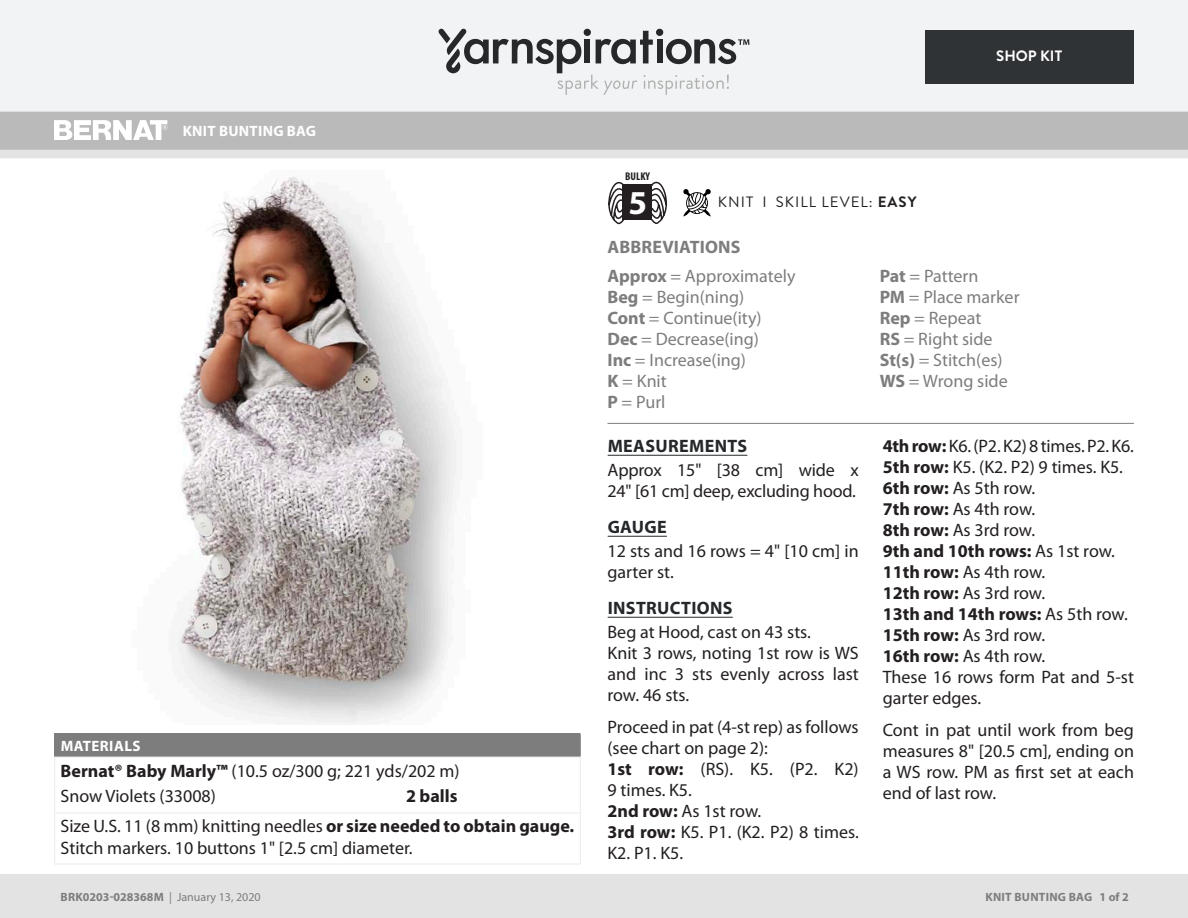
<style>
.page{position:relative;width:1188px;height:918px;background:#fff}
.page>*{position:absolute;margin:0;border:0;box-sizing:border-box;transform-origin:0 0}
.t1{font:700 33.6px "Myriad Pro";color:#fff}
.Body_-__With_auto_st{font:18px/21px "Myriad Pro";color:#231f20}
.Abbreviations_-_With{font:18px "Myriad Pro";color:#7d7d7d}
.Materials_-_Needle{font:18px/21px "Myriad Pro";color:#231f20}
.Body_-__With_auto_st-2{font:700 18px "Myriad Pro";color:#231f20}
.Body_-_Without_auto{font:18px/21px "Myriad Pro";color:#231f20}
.Materials_-_Brand{font:18px "Myriad Pro";color:#231f20}
.Body_-_HEADERS_-_Und{font:700 18px "Myriad Pro";letter-spacing:.02em;color:#24282a}
.Material_-__Colors_i{font:18px "Myriad Pro";color:#231f20}
.Abbreviations_-__Hea{font:700 18px "Myriad Pro";letter-spacing:.01em;color:#7d7d7d}
.Material_-__Colors_i-2{font:700 18px "Myriad Pro";color:#231f20}
.Type_of_pattern___Sk{font:15px "Brandon Grotesque";letter-spacing:.07em;color:#231f20}
.Header_-_Name___Type{font:700 15px "Myriad Pro";letter-spacing:.02em;color:#fff}
.Materials_-__Header{font:700 15px "Myriad Pro";letter-spacing:.03em;color:#fff}
.Body_-__Color_coded{font:700 15px "Brandon Grotesque";color:#fff}
.Footer_-_Sku___Date{font:700 12px "Myriad Pro";letter-spacing:.015em;color:#7d7d7d}
.t2{font:700 condensed 11.25px "Myriad Pro";color:#231f20}
.s1{font-weight:700}
.s2{font-weight:400}
</style>
<div class="page">
<div style="left:0;top:150px;width:1188px;height:8px;background:#e4e3e3"></div>
<div style="left:0;top:112px;width:1188px;height:38px;background:#bbbaba"></div>
<div style="left:0;top:0;width:1188px;height:112px;background:#f2f3f4"></div>
<svg style="left:438px;top:29px;width:311px;height:66px"></svg>
<div style="left:0;top:875px;width:1188px;height:43px;background:#e4e3e3"></div>
<hr style="left:608px;top:455px;width:139px;height:1px;background:#24282a">
<hr style="left:608px;top:536px;width:59px;height:1px;background:#24282a">
<hr style="left:608px;top:617px;width:125px;height:1px;background:#24282a">
<svg style="left:54px;top:120px;width:113px;height:20px"></svg>
<img style="left:177px;top:176px;width:280px;height:547px">
<svg style="left:683px;top:189px;width:28px;height:28px"></svg>
<svg style="left:608px;top:181px;width:18px;height:43px"></svg>
<svg style="left:649px;top:181px;width:18px;height:43px"></svg>
<div style="left:622px;top:185px;width:30px;height:35px;background:#231f20"></div>
<hr style="left:608px;top:423px;width:526px;height:1px;background:#7d7d7d">
<div style="left:925px;top:30px;width:209px;height:54px;background:#2f3336"></div>
<div style="left:55px;top:734px;width:525px;height:23px;background:#7d7d7d"></div>
<hr style="left:54px;top:757px;width:342px;height:1px;background:#eaeced">
<hr style="left:396px;top:757px;width:185px;height:1px;background:#eaeced">
<svg style="left:54px;top:734px;width:1px;height:78px"></svg>
<svg style="left:580px;top:734px;width:1px;height:78px"></svg>
<hr style="left:54px;top:812px;width:342px;height:2px;background:#eaeced">
<hr style="left:54px;top:814px;width:1px;height:49px;background:#eaeced">
<hr style="left:396px;top:812px;width:185px;height:2px;background:#eaeced">
<hr style="left:580px;top:814px;width:1px;height:49px;background:#eaeced">
<hr style="left:54px;top:863px;width:342px;height:2px;background:#eaeced">
<hr style="left:396px;top:863px;width:185px;height:2px;background:#eaeced">
<p class="Header_-_Name___Type" style="left:183px;top:121px;width:135px">KNIT BUNTING BAG</p>
<p class="Materials_-__Header" style="left:61px;top:736px;width:81px">MATERIALS</p>
<p class="Materials_-_Brand" style="left:61px;top:761px;width:401px"><span class="s1">Bernat® Baby Marly™</span> (10.5 oz/300 g; 221 yds/202 m)</p>
<p class="Material_-__Colors_i" style="left:61px;top:786px;width:157px">Snow Violets (33008)</p>
<p class="Material_-__Colors_i-2" style="left:406px;top:784px;width:53px">2 balls</p>
<p class="Materials_-_Needle" style="left:61px;top:816px;width:515px">Size U.S. 11 (8 mm) knitting needles <span class="s1">or size needed to obtain gauge.<br></span>Stitch markers. 10 buttons 1" [2.5 cm] diameter.</p>
<p class="Body_-__Color_coded" style="left:996px;top:46px;width:67px">SHOP KIT</p>
<p class="t2" style="left:625px;top:169px;width:26px">BULKY</p>
<p class="t1" style="left:629px;top:180px;width:20px">5</p>
<p class="Abbreviations_-__Hea" style="left:608px;top:235px;width:135px">ABBREVIATIONS</p>
<p class="Abbreviations_-_With" style="left:608px;top:266px;width:189px"><span class="s1">Approx</span> = Approximately</p>
<p class="Abbreviations_-_With" style="left:608px;top:287px;width:138px"><span class="s1">Beg</span> = Begin(ning)</p>
<p class="Abbreviations_-_With" style="left:608px;top:308px;width:156px"><span class="s1">Cont</span> = Continue(ity)</p>
<p class="Abbreviations_-_With" style="left:608px;top:329px;width:153px"><span class="s1">Dec</span> = Decrease(ing)</p>
<p class="Abbreviations_-_With" style="left:608px;top:350px;width:140px"><span class="s1">Inc</span> = Increase(ing)</p>
<p class="Abbreviations_-_With" style="left:608px;top:371px;width:61px"><span class="s1">K</span> = Knit</p>
<p class="Abbreviations_-_With" style="left:608px;top:392px;width:60px"><span class="s1">P</span> = Purl</p>
<p class="Type_of_pattern___Sk" style="left:718px;top:192px;width:200px">KNIT I SKILL LEVEL: <span class="s1">EASY</span></p>
<p class="Abbreviations_-_With" style="left:880px;top:266px;width:100px"><span class="s1">Pat</span> = Pattern</p>
<p class="Abbreviations_-_With" style="left:880px;top:287px;width:141px"><span class="s1">PM</span> = Place marker</p>
<p class="Abbreviations_-_With" style="left:880px;top:308px;width:103px"><span class="s1">Rep</span> = Repeat</p>
<p class="Abbreviations_-_With" style="left:880px;top:329px;width:114px"><span class="s1">RS</span> = Right side</p>
<p class="Abbreviations_-_With" style="left:880px;top:350px;width:124px"><span class="s1">St(s)</span> = Stitch(es)</p>
<p class="Abbreviations_-_With" style="left:880px;top:371px;width:129px"><span class="s1">WS</span> = Wrong side</p>
<p class="Body_-_HEADERS_-_Und" style="left:608px;top:434px;width:141px">MEASUREMENTS</p>
<p class="Body_-__With_auto_st" style="left:607px;top:460px;width:253px">Approx 15" [38 cm] wide x<br>24" [61 cm] deep, excluding hood.</p>
<p class="Body_-_HEADERS_-_Und" style="left:608px;top:515px;width:61px">GAUGE</p>
<p class="Body_-__With_auto_st" style="left:607px;top:541px;width:253px">12 sts and 16 rows = 4" [10 cm] in garter st.</p>
<p class="Body_-_HEADERS_-_Und" style="left:608px;top:596px;width:126px">INSTRUCTIONS</p>
<p class="Body_-__With_auto_st" style="left:607px;top:622px;width:205px">Beg at Hood, cast on 43 sts.</p>
<p class="Body_-__With_auto_st" style="left:607px;top:643px;width:253px;text-align:justify">Knit 3 rows, noting 1st row is WS and inc 3 sts evenly across last row. 46 sts.</p>
<p class="Body_-_Without_auto" style="left:607px;top:717px;width:253px">Proceed in pat (4-st rep) as follows (see chart on page 2):</p>
<p class="Body_-__With_auto_st" style="left:607px;top:759px;width:253px"><span class="s1">1st row:</span> (RS). K5. (P2. K2)<br>9 times. K5.</p>
<p class="Body_-__With_auto_st" style="left:607px;top:801px;width:155px"><span class="s1">2nd row:</span> As 1st row.</p>
<p class="Body_-__With_auto_st" style="left:607px;top:822px;width:253px"><span class="s1">3rd row:</span> K5. P1. (K2. P2) 8 times.<br>K2. P1. K5.</p>
<p class="Body_-__With_auto_st" style="left:883px;top:436px;width:253px"><span class="s1">4th row:</span> K6. (P2. K2) 8 times. P2. K6.</p>
<p class="Body_-__With_auto_st" style="left:883px;top:457px;width:242px"><span class="s1">5th row:</span> K5. (K2. P2) 9 times. K5.</p>
<p class="Body_-__With_auto_st" style="left:883px;top:478px;width:154px"><span class="s1">6th row:</span> As 5th row.</p>
<p class="Body_-__With_auto_st" style="left:883px;top:499px;width:154px"><span class="s1">7th row:</span> As 4th row.</p>
<p class="Body_-__With_auto_st" style="left:883px;top:520px;width:154px"><span class="s1">8th row:</span> As 3rd row.</p>
<p class="Body_-__With_auto_st-2" style="left:883px;top:540px;width:234px">9th and 10th rows: <span class="s2">As 1st row.</span></p>
<p class="Body_-__With_auto_st" style="left:883px;top:562px;width:164px"><span class="s1">11th row:</span> As 4th row.</p>
<p class="Body_-__With_auto_st" style="left:883px;top:583px;width:164px"><span class="s1">12th row:</span> As 3rd row.</p>
<p class="Body_-__With_auto_st-2" style="left:883px;top:603px;width:247px">13th and 14th rows: <span class="s2">As 5th row.</span></p>
<p class="Body_-__With_auto_st" style="left:883px;top:625px;width:164px"><span class="s1">15th row:</span> As 3rd row.</p>
<p class="Body_-__With_auto_st" style="left:883px;top:646px;width:164px"><span class="s1">16th row:</span> As 4th row.</p>
<p class="Body_-__With_auto_st" style="left:883px;top:667px;width:253px">These 16 rows form Pat and 5-st garter edges.</p>
<p class="Body_-__With_auto_st" style="left:883px;top:720px;width:253px;text-align:justify">Cont in pat until work from beg measures 8" [20.5 cm], ending on a WS row. PM as first set at each end of last row.</p>
<p class="Footer_-_Sku___Date" style="left:61px;top:889px;width:202px">BRK0203-028368M <span class="s2">| January 13, 2020</span></p>
<p class="Footer_-_Sku___Date" style="left:985px;top:889px;width:145px">KNIT BUNTING BAG 1 of 2</p>
</div>
